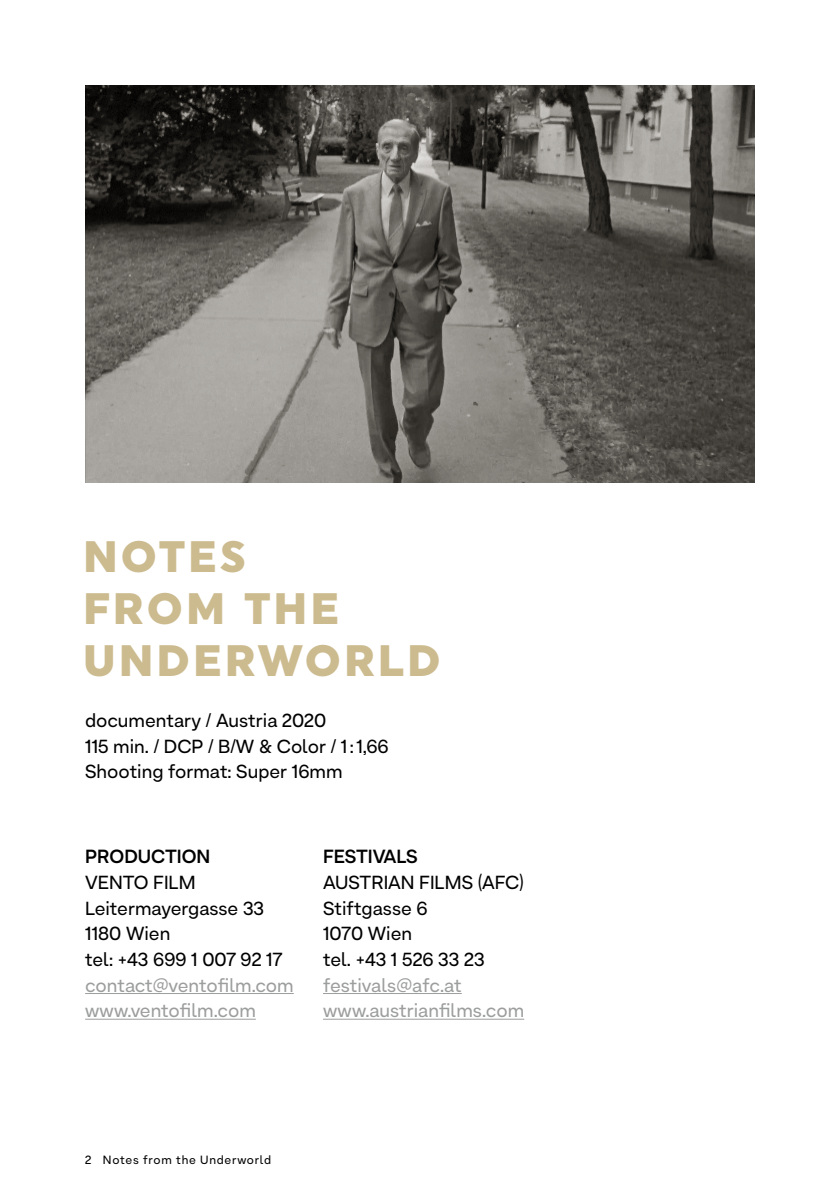
<style>
.page{position:relative;width:840px;height:1191px;background:#fff}
.page>*{position:absolute;margin:0;border:0;box-sizing:border-box;transform-origin:0 0}
.t1{font:900 44px/52px "Uniform";letter-spacing:.07em;color:#ccbb8f}
.t2{font:19px/25.6px "Armin Grotesk";color:#000}
.t3{font:19px/25.6px "Armin Grotesk";color:#9c9d9d}
.t4{font:600 19px "Armin Grotesk";color:#000}
.t5{font:12px "Armin Grotesk";letter-spacing:.06em;color:#000}
</style>
<div class="page">
<hr style="left:85px;top:993px;width:208px;height:1px;background:#9c9d9d">
<hr style="left:85px;top:1018px;width:171px;height:1px;background:#9c9d9d">
<hr style="left:323px;top:993px;width:138px;height:1px;background:#9c9d9d">
<hr style="left:323px;top:1018px;width:201px;height:1px;background:#9c9d9d">
<img style="left:85px;top:85px;width:669px;height:397px">
<h1 class="t1" style="left:83px;top:530px;width:359px">NOTES<br>FROM THE<br>UNDERWORLD</h1>
<p class="t2" style="left:85px;top:709px;width:305px">documentary / Austria 2020<br>115 min. / DCP / B/W &amp; Color / 1:1,66<br>Shooting format: Super 16mm</p>
<p class="t4" style="left:85px;top:844px;width:127px">PRODUCTION</p>
<p class="t2" style="left:85px;top:871px;width:199px">VENTO FILM<br>Leitermayergasse 33<br>1180 Wien<br>tel: +43 699 1 007 92 17</p>
<p class="t3" style="left:85px;top:973px;width:210px">contact@ventofilm.com www.ventofilm.com</p>
<p class="t4" style="left:323px;top:844px;width:96px">FESTIVALS</p>
<p class="t2" style="left:323px;top:871px;width:202px">AUSTRIAN FILMS (AFC)<br>Stiftgasse 6<br>1070 Wien<br>tel. +43 1 526 33 23</p>
<p class="t3" style="left:323px;top:973px;width:202px">festivals@afc.at www.austrianfilms.com</p>
<p class="t5" style="left:85px;top:1152px;width:187px">2 Notes from the Underworld</p>
</div>
